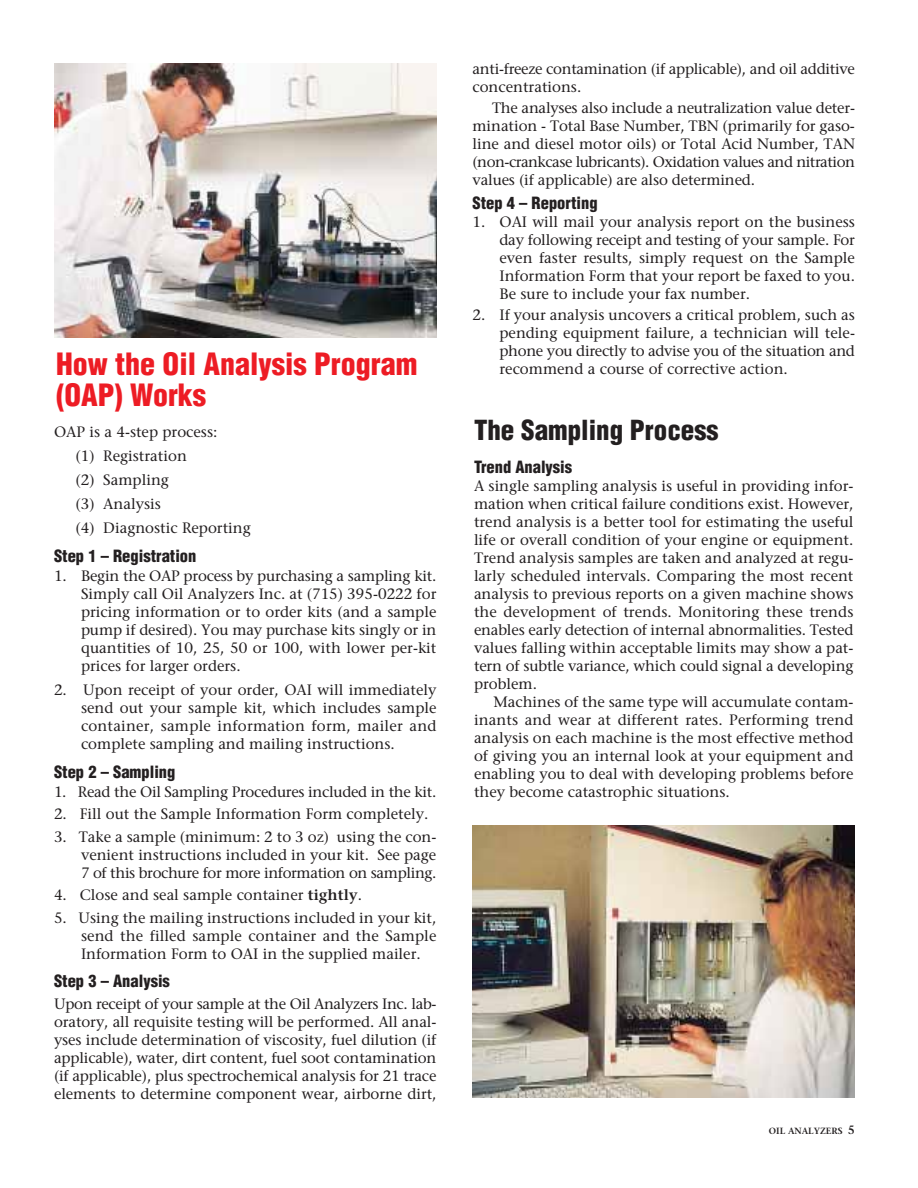
<style>
.page{position:relative;width:918px;height:1188px;background:#fff}
.page>*{position:absolute;margin:0;border:0;box-sizing:border-box;transform-origin:0 0}
.t1{font:900 condensed 30px/31.5px "Helvetica";color:#ed1c24}
.t2{font:900 condensed 27px "Helvetica";color:#231f20}
.t3{font:900 condensed 16.5px "Helvetica";color:#231f20}
.t4{font:15px/18px "Stone Serif";color:#231f20;text-align:justify}
.t5{font:15px/18px "Stone Serif";letter-spacing:-.02em;color:#231f20}
.t6{font:600 9px "Stone Serif";color:#231f20}
.s1{font-weight:600}
.s2{font-size:12px}
</style>
<div class="page">
<img style="left:55px;top:63px;width:381px;height:275px">
<img style="left:472px;top:826px;width:383px;height:272px">
<h1 class="t1" style="left:56px;top:351px;width:363px">How the Oil Analysis Program (OAP) Works</h1>
<p class="t4" style="left:76px;top:421px;width:177px;line-height:24px;text-align:left;text-indent:-22px">OAP is a 4-step process:<br>(1) Registration<br>(2) Sampling<br>(3) Analysis<br>(4) Diagnostic Reporting</p>
<p class="t3" style="left:54px;top:550px;width:144px">Step 1 – Registration</p>
<p class="t4" style="left:81px;top:569px;width:357px;text-indent:-27px">1. Begin the OAP process by purchasing a sampling kit.<br>Simply call Oil Analyzers Inc. at (715) 395-0222 for pricing information or to order kits (and a sample pump if desired). You may purchase kits singly or in quantities of 10, 25, 50 or 100, with lower per-kit prices for larger orders.</p>
<p class="t4" style="left:81px;top:683px;width:357px;text-indent:-27px">2. Upon receipt of your order, OAI will immediately send out your sample kit, which includes sample container, sample information form, mailer and complete sampling and mailing instructions.</p>
<p class="t3" style="left:54px;top:765px;width:123px">Step 2 – Sampling</p>
<p class="t5" style="left:54px;top:784px;width:384px">1. Read the Oil Sampling Procedures included in the kit.</p>
<p class="t4" style="left:54px;top:807px;width:376px">2. Fill out the Sample Information Form completely.</p>
<p class="t4" style="left:81px;top:829px;width:357px;text-indent:-27px">3. Take a sample (minimum: 2 to 3 oz) using the con&shy;venient instructions included in your kit. See page 7 of this brochure for more information on sampling.</p>
<p class="t4" style="left:54px;top:888px;width:310px">4. Close and seal sample container <span class="s1">tightly</span>.</p>
<p class="t4" style="left:81px;top:910px;width:357px;text-indent:-27px">5. Using the mailing instructions included in your kit, send the filled sample container and the Sample Information Form to OAI in the supplied mailer.</p>
<p class="t3" style="left:54px;top:975px;width:117px">Step 3 – Analysis</p>
<p class="t4" style="left:54px;top:996px;width:384px">Upon receipt of your sample at the Oil Analyzers Inc. lab&shy;oratory, all requisite testing will be performed. All anal&shy;yses include determination of viscosity, fuel dilution (if applicable), water, dirt content, fuel soot contamination (if applicable), plus spectrochemical analysis for 21 trace elements to determine component wear, airborne dirt,</p>
<p class="t5" style="left:472px;top:61px;width:384px">anti-freeze contamination (if applicable), and oil additive concentrations.</p>
<p class="t4" style="left:472px;top:100px;width:384px;text-indent:20px">The analyses also include a neutralization value deter&shy;mination - Total Base Number, TBN (primarily for gaso&shy;line and diesel motor oils) or Total Acid Number, TAN (non-crankcase lubricants). Oxidation values and nitration values (if applicable) are also determined.</p>
<p class="t3" style="left:472px;top:196px;width:127px">Step 4 – Reporting</p>
<p class="t4" style="left:500px;top:215px;width:357px;text-indent:-27px">1. OAI will mail your analysis report on the business day following receipt and testing of your sample. For even faster results, simply request on the Sample Information Form that your report be faxed to you.<br>Be sure to include your fax number.</p>
<p class="t4" style="left:500px;top:308px;width:357px;text-indent:-27px">2. If your analysis uncovers a critical problem, such as pending equipment failure, a technician will tele&shy;phone you directly to advise you of the situation and recommend a course of corrective action.</p>
<h2 class="t2" style="left:474px;top:420px;width:246px">The Sampling Process</h2>
<p class="t3" style="left:474px;top:460px;width:100px">Trend Analysis</p>
<p class="t4" style="left:474px;top:479px;width:381px">A single sampling analysis is useful in providing infor&shy;mation when critical failure conditions exist. However, trend analysis is a better tool for estimating the useful life or overall condition of your engine or equipment.<br>Trend analysis samples are taken and analyzed at regu&shy;larly scheduled intervals. Comparing the most recent analysis to previous reports on a given machine shows the development of trends. Monitoring these trends enables early detection of internal abnormalities. Tested values falling within acceptable limits may show a pat&shy;tern of subtle variance, which could signal a developing problem.</p>
<p class="t4" style="left:474px;top:695px;width:381px;text-indent:20px">Machines of the same type will accumulate contam&shy;inants and wear at different rates. Performing trend analysis on each machine is the most effective method of giving you an internal look at your equipment and enabling you to deal with developing problems before they become catastrophic situations.</p>
<p class="t6" style="left:769px;top:1127px;width:88px">OIL ANALYZERS <span class="s2">5</span></p>
</div>
